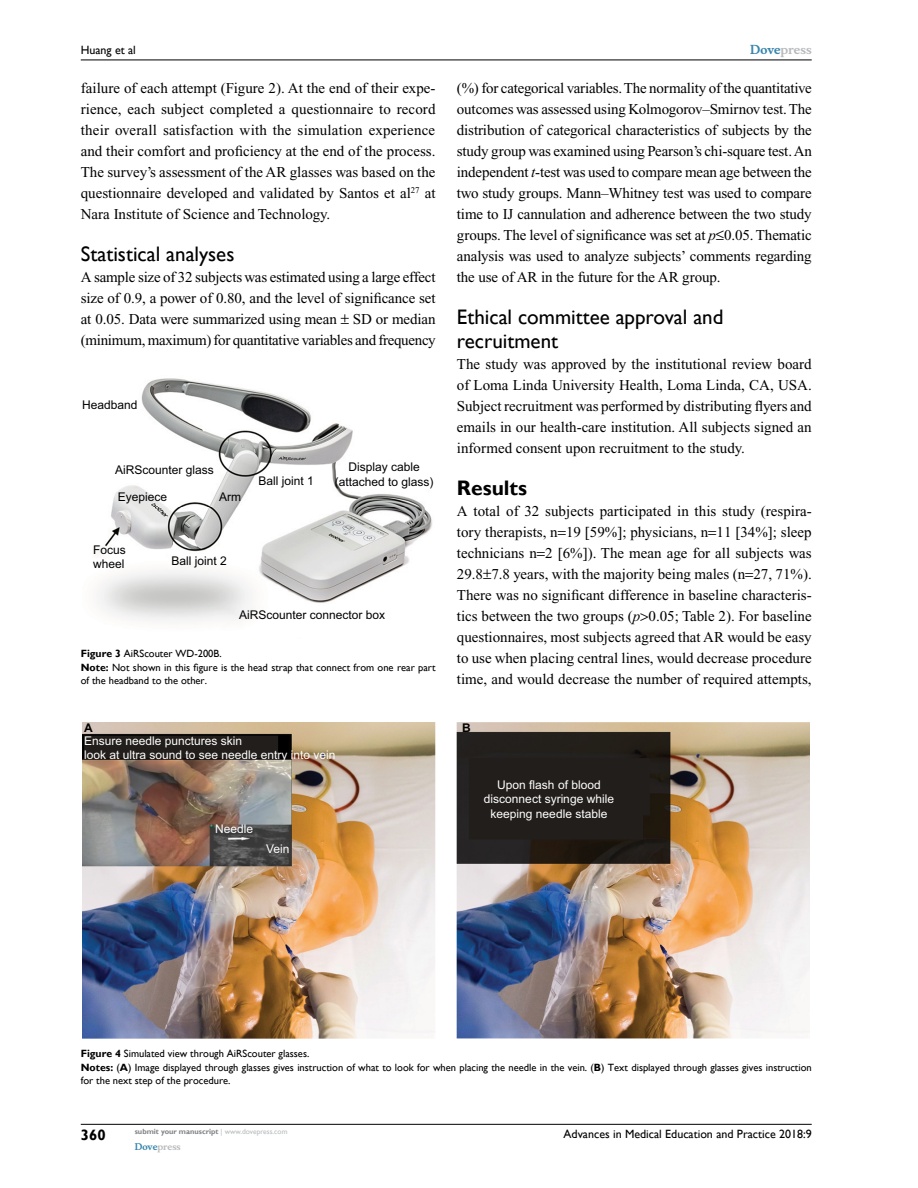
<style>
.page{position:relative;width:918px;height:1188px;background:#fff}
.page>*{position:absolute;margin:0;border:0;box-sizing:border-box;transform-origin:0 0}
.t1{font:21px/24px "Gill Sans";color:#000}
.t2{font:700 21px "Gill Sans";color:#000}
.t3{font:15px/21px "Times New Roman";color:#000;text-align:justify}
.t4{font:700 15px "Gill Sans";color:#000}
.t5{font:12px/14.4px "Arial";color:#fff}
.t6{font:12px/14.4px "Arial";color:#000}
.t7{font:12px "Gill Sans";color:#000}
.t8{font:700 12px "Musee";color:#b8babc}
.t9{font:700 12px "Arial";color:#000}
.t10{font:10.5px/13.5px "Gill Sans";color:#000}
.t11{font:700 9px "Musee";color:#b8babc}
.t12{font:700 7.5px "Gill Sans";color:#808285}
.s1{font-weight:700}
.s2{color:#3785ad}
.s3{font-style:italic}
.s4{font-weight:400;color:#b8babc}
</style>
<div class="page">
<hr style="left:81px;top:1124px;width:731px;height:1px;background:#000">
<hr style="left:81px;top:60px;width:731px;height:1px;background:#000">
<img style="left:99px;top:378px;width:333px;height:242px">
<img style="left:83px;top:722px;width:727px;height:317px">
<p class="t7" style="left:81px;top:43px;width:57px">Huang et al</p>
<p class="t3" style="left:81px;top:77px;width:356px">failure of each attempt (Figure 2). At the end of their expe&shy;rience, each subject completed a questionnaire to record their overall satisfaction with the simulation experience and their comfort and proficiency at the end of the process.<br>The survey’s assessment of the AR glasses was based on the questionnaire developed and validated by Santos et al<sup>27</sup> at Nara Institute of Science and Technology.</p>
<h1 class="t1" style="left:81px;top:242px;width:155px">Statistical analyses</h1>
<p class="t3" style="left:81px;top:266px;width:356px">A sample size of 32 subjects was estimated using a large effect size of 0.9, a power of 0.80, and the level of significance set at 0.05. Data were summarized using mean SD or median (minimum, maximum) for quantitative variables and frequency</p>
<p class="t6" style="left:82px;top:398px;width:57px">Headband</p>
<p class="t6" style="left:115px;top:463px;width:100px">AiRScounter glass</p>
<p class="t6" style="left:118px;top:490px;width:51px">Eyepiece</p>
<p class="t6" style="left:219px;top:490px;width:23px">Arm</p>
<p class="t6" style="left:93px;top:542px;width:34px">Focus wheel</p>
<p class="t6" style="left:171px;top:553px;width:57px">Ball joint 2</p>
<p class="t6" style="left:258px;top:473px;width:57px">Ball joint 1</p>
<p class="t6" style="left:335px;top:460px;width:100px;text-align:center">Display cable (attached to glass)</p>
<p class="t6" style="left:239px;top:608px;width:148px">AiRScounter connector box</p>
<p class="t10" style="left:81px;top:647px;width:356px"><span class="s1">Figure 3</span> AiRScouter WD-200B.<br><span class="s1">Note:</span> Not shown in this figure is the head strap that connect from one rear part of the headband to the other.</p>
<p class="t8" style="left:750px;top:43px;width:63px"><span class="s2">Dove</span>press</p>
<p class="t3" style="left:457px;top:77px;width:357px">(%) for categorical variables. The normality of the quantitative outcomes was assessed using Kolmogorov–Smirnov test. The distribution of categorical characteristics of subjects by the study group was examined using Pearson’s chi-square test. An independent <span class="s3">t</span>-test was used to compare mean age between the two study groups. Mann–Whitney test was used to compare time to IJ cannulation and adherence between the two study groups. The level of significance was set at <span class="s3">p</span>≤0.05. Thematic analysis was used to analyze subjects’ comments regarding the use of AR in the future for the AR group.</p>
<h1 class="t1" style="left:457px;top:305px;width:268px">Ethical committee approval and recruitment</h1>
<p class="t3" style="left:457px;top:353px;width:356px">The study was approved by the institutional review board of Loma Linda University Health, Loma Linda, CA, USA.<br>Subject recruitment was performed by distributing flyers and emails in our health-care institution. All subjects signed an informed consent upon recruitment to the study.</p>
<h1 class="t2" style="left:457px;top:475px;width:72px">Results</h1>
<p class="t3" style="left:457px;top:500px;width:356px">A total of 32 subjects participated in this study (respira&shy;tory therapists, n 19 [59%]; physicians, n 11 [34%]; sleep technicians n 2 [6%]). The mean age for all subjects was 29.8 7.8 years, with the majority being males (n 27, 71%).<br>There was no significant difference in baseline characteris&shy;tics between the two groups (<span class="s3">p</span> 0.05; Table 2). For baseline questionnaires, most subjects agreed that AR would be easy to use when placing central lines, would decrease procedure time, and would decrease the number of required attempts,</p>
<p class="t9" style="left:84px;top:720px;width:10px">A</p>
<p class="t9" style="left:462px;top:720px;width:10px">B</p>
<p class="t5" style="left:84px;top:733px;width:253px">Ensure needle punctures skin<br>look at ultra sound to see needle entry into vein</p>
<p class="t5" style="left:215px;top:822px;width:40px">Needle</p>
<p class="t5" style="left:266px;top:842px;width:25px">Vein</p>
<p class="t5" style="left:484px;top:777px;width:132px;text-align:center">Upon flash of blood disconnect syringe while keeping needle stable</p>
<p class="t10" style="left:81px;top:1047px;width:733px"><span class="s1">Figure 4</span> Simulated view through AiRScouter glasses.<br><span class="s1">Notes:</span> (<span class="s1">A</span>) Image displayed through glasses gives instruction of what to look for when placing the needle in the vein. (<span class="s1">B</span>) Text displayed through glasses gives instruction for the next step of the procedure.</p>
<p class="t4" style="left:81px;top:1126px;width:26px">360</p>
<p class="t12" style="left:135px;top:1127px;width:154px">submit your manuscript <span class="s4">| www.dovepress.com</span></p>
<p class="t11" style="left:135px;top:1141px;width:48px"><span class="s2">Dove</span>press</p>
<p class="t7" style="left:564px;top:1127px;width:250px">Advances in Medical Education and Practice 2018:9</p>
</div>
